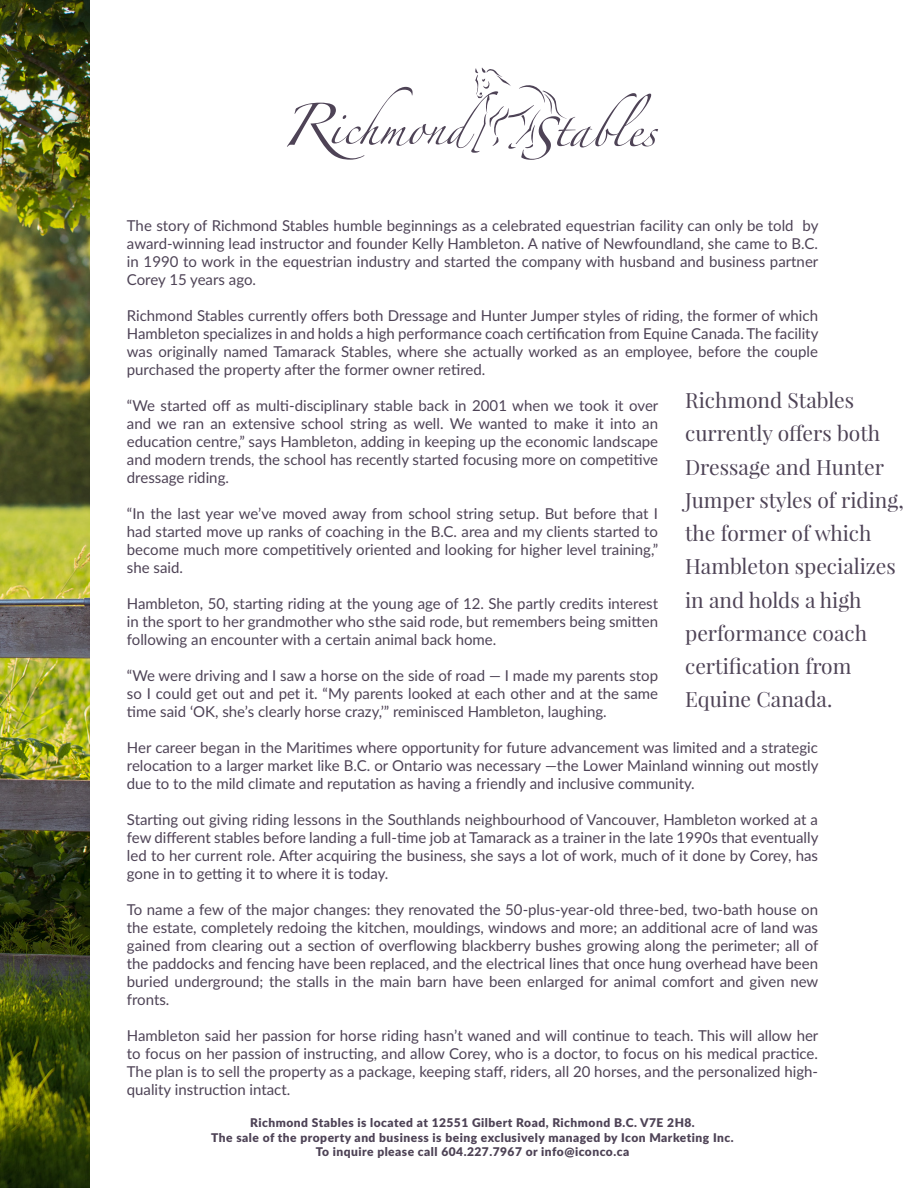
<style>
.page{position:relative;width:918px;height:1188px;background:#fff}
.page>*{position:absolute;margin:0;border:0;box-sizing:border-box;transform-origin:0 0}
.t1{font:21px/33.2px "Playfair Display";color:#4e4356}
.t2{font:15px/18px "Lato";color:#4e4356;text-align:justify}
.t3{font:900 12px/14.4px "Lato";letter-spacing:.04em;color:#4e4356;text-align:center}
</style>
<div class="page">
<svg style="left:287px;top:68px;width:371px;height:92px"></svg>
<img style="left:0;top:0;width:90px;height:1188px">
<p class="t2" style="left:127px;top:216px;width:693px">The story of Richmond Stables humble beginnings as a celebrated equestrian facility can only be told by award-winning lead instructor and founder Kelly Hambleton. A native of Newfoundland, she came to B.C. in 1990 to work in the equestrian industry and started the company with husband and business partner Corey 15 years ago.</p>
<p class="t2" style="left:127px;top:306px;width:693px">Richmond Stables currently offers both Dressage and Hunter Jumper styles of riding, the former of which Hambleton specializes in and holds a high performance coach certification from Equine Canada. The facility was originally named Tamarack Stables, where she actually worked as an employee, before the couple purchased the property after the former owner retired.</p>
<p class="t2" style="left:127px;top:396px;width:533px">“We started off as multi-disciplinary stable back in 2001 when we took it over and we ran an extensive school string as well. We wanted to make it into an education centre,” says Hambleton, adding in keeping up the economic landscape and modern trends, the school has recently started focusing more on competitive dressage riding.</p>
<p class="t2" style="left:127px;top:504px;width:533px">“In the last year we’ve moved away from school string setup. But before that I had started move up ranks of coaching in the B.C. area and my clients started to become much more competitively oriented and looking for higher level training,” she said.</p>
<p class="t2" style="left:127px;top:594px;width:533px">Hambleton, 50, starting riding at the young age of 12. She partly credits interest in the sport to her grandmother who sthe said rode, but remembers being smitten following an encounter with a certain animal back home.</p>
<p class="t2" style="left:127px;top:666px;width:533px">“We were driving and I saw a horse on the side of road — I made my parents stop so I could get out and pet it. “My parents looked at each other and at the same time said ‘OK, she’s clearly horse crazy,’” reminisced Hambleton, laughing.</p>
<p class="t2" style="left:127px;top:738px;width:693px">Her career began in the Maritimes where opportunity for future advancement was limited and a strategic relocation to a larger market like B.C. or Ontario was necessary —the Lower Mainland winning out mostly due to to the mild climate and reputation as having a friendly and inclusive community.</p>
<p class="t2" style="left:127px;top:810px;width:693px">Starting out giving riding lessons in the Southlands neighbourhood of Vancouver, Hambleton worked at a few different stables before landing a full-time job at Tamarack as a trainer in the late 1990s that eventually led to her current role. After acquiring the business, she says a lot of work, much of it done by Corey, has gone in to getting it to where it is today.</p>
<p class="t2" style="left:127px;top:900px;width:693px">To name a few of the major changes: they renovated the 50-plus-year-old three-bed, two-bath house on the estate, completely redoing the kitchen, mouldings, windows and more; an additional acre of land was gained from clearing out a section of overflowing blackberry bushes growing along the perimeter; all of the paddocks and fencing have been replaced, and the electrical lines that once hung overhead have been buried underground; the stalls in the main barn have been enlarged for animal comfort and given new fronts.</p>
<p class="t2" style="left:127px;top:1026px;width:693px">Hambleton said her passion for horse riding hasn’t waned and will continue to teach. This will allow her to focus on her passion of instructing, and allow Corey, who is a doctor, to focus on his medical practice.<br>The plan is to sell the property as a package, keeping staff, riders, all 20 horses, and the personalized high&shy;quality instruction intact.</p>
<p class="t3" style="left:211px;top:1115px;width:524px">Richmond Stables is located at 12551 Gilbert Road, Richmond B.C. V7E 2H8.<br>The sale of the property and business is being exclusively managed by Icon Marketing Inc.<br>To inquire please call 604.227.7967 or info@iconco.ca</p>
<p class="t1" style="left:685px;top:384px;width:220px">Richmond Stables currently offers both<br>Dressage and Hunter<br>Jumper styles of riding, the former of which<br>Hambleton specializes in and holds a high performance coach certification from<br>Equine Canada.</p>
</div>
